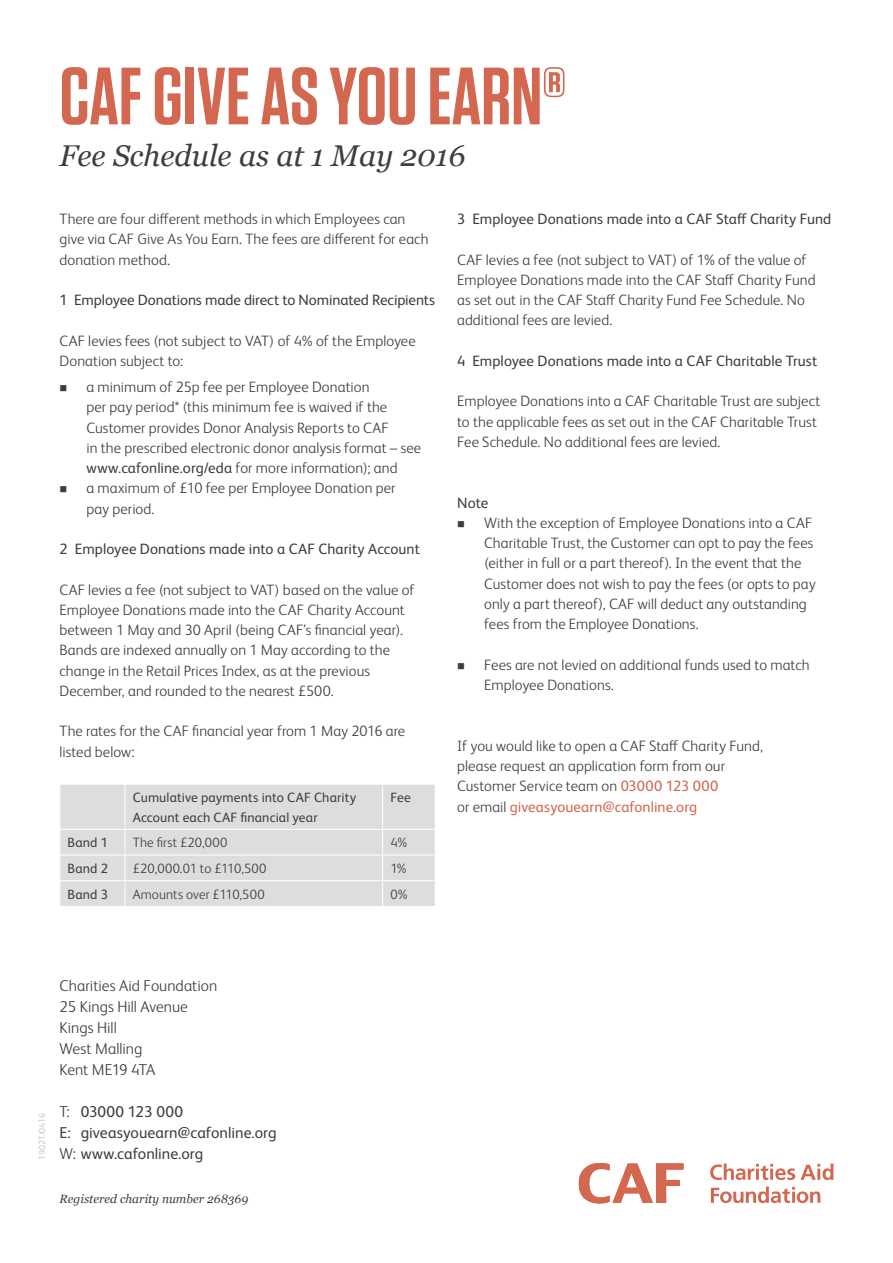
<style>
.page{position:relative;width:893px;height:1263px;background:#fff}
.page>*{position:absolute;margin:0;border:0;box-sizing:border-box;transform-origin:0 0}
.t1{font:600 81px "Tungsten";color:#d3674f}
.t2{font:italic 30px "Georgia";color:#3e3e3f}
.t3{font:300 15.75px/21px "FS Albert Pro";color:#3e3e3f}
.t4{font:15.75px/21px "FS Albert Pro";color:#3e3e3f}
.t5{font:300 15px/20.2px "FS Albert Pro";letter-spacing:.005em;color:#3e3e3f}
.t6{font:15px "FS Albert Pro";color:#3e3e3f}
.t7{font:13.5px/19.5px "FS Albert Pro";letter-spacing:.01em;color:#3e3e3f}
.t8{font:300 13.5px "FS Albert Pro";letter-spacing:.01em;color:#3e3e3f}
.t9{font:italic 12px "Georgia";color:#3e3e3f}
.t10{font:300 9px "FS Albert Pro";color:#bcbdc0}
.s1{font-weight:400}
.s2{font-weight:400;color:#d3674f}
.s3{font-weight:300}
</style>
<div class="page">
<svg style="left:579px;top:1163px;width:104px;height:40px"></svg>
<svg style="left:710px;top:1163px;width:123px;height:17px"></svg>
<svg style="left:711px;top:1186px;width:109px;height:17px"></svg>
<div style="left:61px;top:785px;width:374px;height:121px;background:#dcdddf"></div>
<hr style="left:125px;top:784px;width:1px;height:45px;background:#fff">
<hr style="left:382px;top:784px;width:1px;height:45px;background:#fff">
<hr style="left:60px;top:829px;width:65px;height:1px;background:#fff">
<hr style="left:125px;top:829px;width:258px;height:1px;background:#fff">
<hr style="left:383px;top:829px;width:52px;height:1px;background:#fff">
<hr style="left:60px;top:855px;width:65px;height:1px;background:#fff">
<hr style="left:125px;top:855px;width:258px;height:1px;background:#fff">
<hr style="left:383px;top:855px;width:52px;height:1px;background:#fff">
<hr style="left:60px;top:880px;width:65px;height:1px;background:#fff">
<svg style="left:60px;top:830px;width:1px;height:76px"></svg>
<hr style="left:125px;top:880px;width:258px;height:1px;background:#fff">
<svg style="left:125px;top:830px;width:1px;height:76px"></svg>
<hr style="left:383px;top:880px;width:52px;height:1px;background:#fff">
<svg style="left:382px;top:830px;width:1px;height:76px"></svg>
<h1 class="t1" style="left:60px;top:54px;width:508px">CAF GIVE AS YOU EARN®</h1>
<h2 class="t2" style="left:60px;top:137px;width:407px">Fee Schedule as at 1 May 2016</h2>
<p class="t5" style="left:60px;top:208px;width:371px">There are four different methods in which Employees can give via CAF Give As You Earn. The fees are different for each donation method.</p>
<p class="t6" style="left:60px;top:289px;width:377px">1 Employee Donations made direct to Nominated Recipients</p>
<p class="t5" style="left:60px;top:329px;width:358px">CAF levies fees (not subject to VAT) of 4% of the Employee<br>Donation subject to:</p>
<p class="t5" style="left:87px;top:376px;width:336px;text-indent:-27px">■ a minimum of 25p fee per Employee Donation<br>per pay period* (this minimum fee is waived if the Customer provides Donor Analysis Reports to CAF<br>in the prescribed electronic donor analysis format – see <span class="s1">www.cafonline.org/eda</span> for more information); and</p>
<p class="t5" style="left:87px;top:477px;width:311px;text-indent:-27px">■ a maximum of £10 fee per Employee Donation per pay period.</p>
<p class="t6" style="left:60px;top:538px;width:362px">2 Employee Donations made into a CAF Charity Account</p>
<p class="t5" style="left:60px;top:578px;width:357px">CAF levies a fee (not subject to VAT) based on the value of Employee Donations made into the CAF Charity Account between 1 May and 30 April (being CAF’s financial year).<br>Bands are indexed annually on 1 May according to the change in the Retail Prices Index, as at the previous December, and rounded to the nearest £500.</p>
<p class="t5" style="left:60px;top:720px;width:347px">The rates for the CAF financial year from 1 May 2016 are listed below:</p>
<p class="t7" style="left:133px;top:787px;width:225px">Cumulative payments into CAF Charity<br>Account each CAF financial year</p>
<p class="t7" style="left:390px;top:787px;width:22px">Fee</p>
<p class="t7" style="left:68px;top:832px;width:42px">Band 1</p>
<p class="t8" style="left:133px;top:833px;width:96px">The first £20,000</p>
<p class="t8" style="left:390px;top:833px;width:19px">4%</p>
<p class="t7" style="left:68px;top:858px;width:42px">Band 2</p>
<p class="t8" style="left:133px;top:859px;width:135px">£20,000.01 to £110,500</p>
<p class="t8" style="left:390px;top:859px;width:18px">1%</p>
<p class="t7" style="left:68px;top:883px;width:42px">Band 3</p>
<p class="t8" style="left:133px;top:885px;width:133px">Amounts over £110,500</p>
<p class="t8" style="left:390px;top:885px;width:19px">0%</p>
<p class="t6" style="left:457px;top:208px;width:376px">3 Employee Donations made into a CAF Staff Charity Fund</p>
<p class="t5" style="left:457px;top:248px;width:360px">CAF levies a fee (not subject to VAT) of 1% of the value of Employee Donations made into the CAF Staff Charity Fund as set out in the CAF Staff Charity Fund Fee Schedule. No additional fees are levied.</p>
<p class="t6" style="left:457px;top:350px;width:362px">4 Employee Donations made into a CAF Charitable Trust</p>
<p class="t5" style="left:457px;top:390px;width:365px">Employee Donations into a CAF Charitable Trust are subject to the applicable fees as set out in the CAF Charitable Trust<br>Fee Schedule. No additional fees are levied.</p>
<p class="t6" style="left:457px;top:492px;width:33px">Note</p>
<p class="t5" style="left:484px;top:512px;width:333px;text-indent:-27px">■ With the exception of Employee Donations into a CAF Charitable Trust, the Customer can opt to pay the fees (either in full or a part thereof). In the event that the Customer does not wish to pay the fees (or opts to pay only a part thereof), CAF will deduct any outstanding fees from the Employee Donations.</p>
<p class="t5" style="left:484px;top:653px;width:327px;text-indent:-27px">■ Fees are not levied on additional funds used to match<br>Employee Donations.</p>
<p class="t5" style="left:457px;top:734px;width:307px">If you would like to open a CAF Staff Charity Fund, please request an application form from our Customer Service team on <span class="s2">03000 123 000<br></span>or email <span class="s2">giveasyouearn@cafonline.org</span></p>
<p class="t10" style="left:36px;top:1160px;width:48px;rotate:-90deg">1902T/0416</p>
<p class="t3" style="left:60px;top:974px;width:159px">Charities Aid Foundation<br>25 Kings Hill Avenue<br>Kings Hill<br>West Malling<br>Kent ME19 4TA</p>
<p class="t4" style="left:60px;top:1100px;width:219px"><span class="s3">T:</span> 03000 123 000<br>E: giveasyouearn@cafonline.org<br><span class="s3">W:</span> www.cafonline.org</p>
<p class="t9" style="left:60px;top:1192px;width:190px">Registered charity number 268369</p>
</div>
